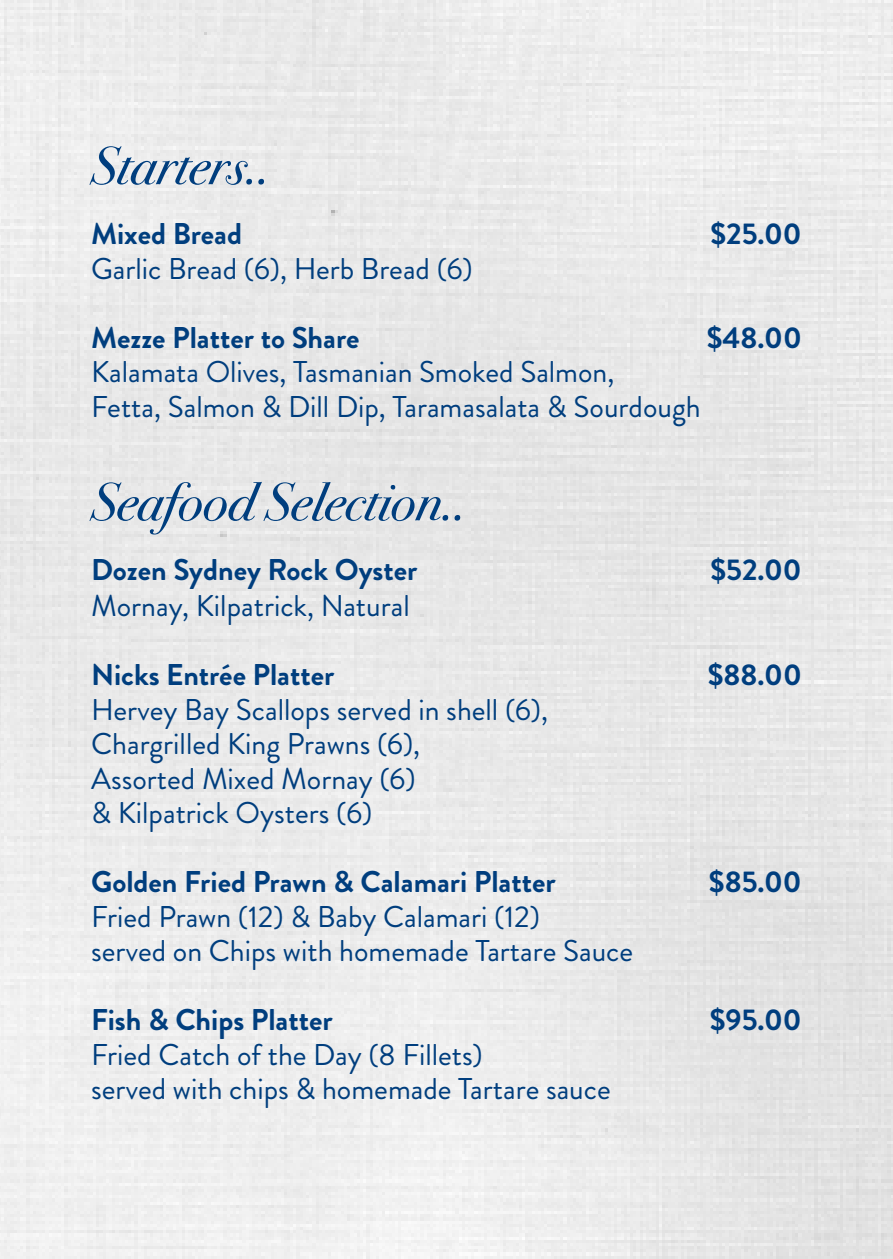
<style>
.page{position:relative;width:893px;height:1259px;background:#fff}
.page>*{position:absolute;margin:0;border:0;box-sizing:border-box;transform-origin:0 0}
.t1{font:italic 54px "Bodoni Svty Two ITCTT";color:#003e7e}
.t2{font:30px/34.5px "Brandon Grotesque";color:#003e7e}
.t3{font:700 30px "Brandon Grotesque";color:#003e7e}
</style>
<div class="page">
<img style="left:0;top:0;width:893px;height:1259px">
<h1 class="t1" style="left:91px;top:119px;width:180px">Starters..</h1>
<p class="t3" style="left:91px;top:213px;width:152px">Mixed Bread</p>
<p class="t3" style="left:710px;top:213px;width:93px">$25.00</p>
<p class="t2" style="left:91px;top:251px;width:383px">Garlic Bread (6), Herb Bread (6)</p>
<p class="t3" style="left:91px;top:316px;width:270px">Mezze Platter to Share</p>
<p class="t3" style="left:707px;top:316px;width:96px">$48.00</p>
<p class="t2" style="left:91px;top:355px;width:611px">Kalamata Olives, Tasmanian Smoked Salmon,<br>Fetta, Salmon &amp; Dill Dip, Taramasalata &amp; Sourdough</p>
<h1 class="t1" style="left:91px;top:455px;width:377px">Seafood Selection..</h1>
<p class="t3" style="left:91px;top:549px;width:328px">Dozen Sydney Rock Oyster</p>
<p class="t3" style="left:710px;top:549px;width:93px">$52.00</p>
<p class="t2" style="left:91px;top:589px;width:320px">Mornay, Kilpatrick, Natural</p>
<p class="t3" style="left:91px;top:654px;width:245px">Nicks Entrée Platter</p>
<p class="t3" style="left:708px;top:654px;width:95px">$88.00</p>
<p class="t2" style="left:91px;top:692px;width:459px">Hervey Bay Scallops served in shell (6),<br>Chargrilled King Prawns (6),<br>Assorted Mixed Mornay (6)<br>&amp; Kilpatrick Oysters (6)</p>
<p class="t3" style="left:91px;top:861px;width:466px">Golden Fried Prawn &amp; Calamari Platter</p>
<p class="t3" style="left:709px;top:861px;width:94px">$85.00</p>
<p class="t2" style="left:91px;top:899px;width:543px">Fried Prawn (12) &amp; Baby Calamari (12)<br>served on Chips with homemade Tartare Sauce</p>
<p class="t3" style="left:91px;top:999px;width:243px">Fish &amp; Chips Platter</p>
<p class="t3" style="left:710px;top:999px;width:93px">$95.00</p>
<p class="t2" style="left:91px;top:1037px;width:521px">Fried Catch of the Day (8 Fillets)<br>served with chips &amp; homemade Tartare sauce</p>
</div>
